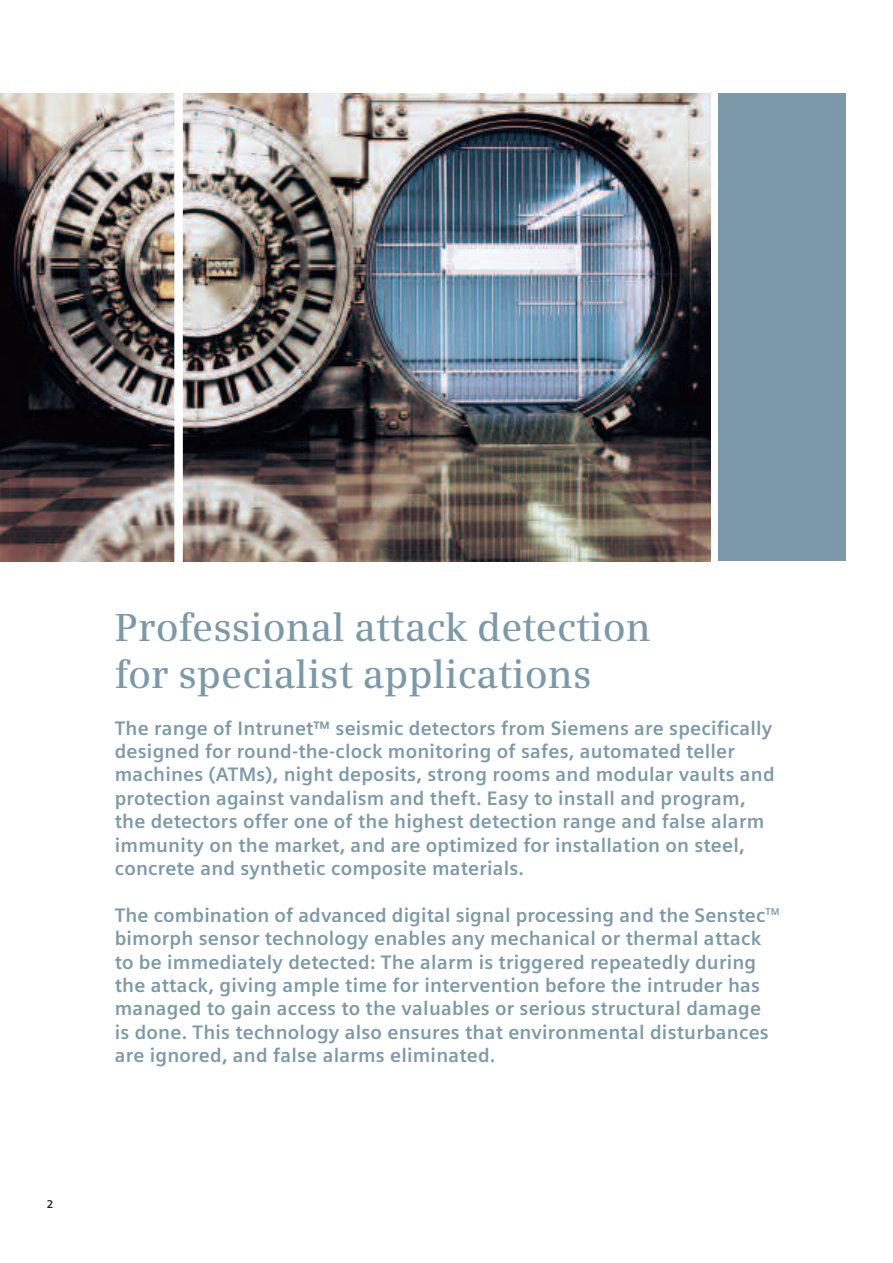
<style>
.page{position:relative;width:893px;height:1263px;background:#fff}
.page>*{position:absolute;margin:0;border:0;box-sizing:border-box;transform-origin:0 0}
.t1{font:600 39px/46.8px "Siemens Serif";color:#7b99a9}
.t2{font:700 19.5px/23.4px "Siemens Sans";letter-spacing:.01em;color:#7b99a9}
.t3{font:700 11.25px "Siemens Sans";color:#231f20}
</style>
<div class="page">
<img style="left:0;top:94px;width:710px;height:467px">
<div style="left:719px;top:94px;width:127px;height:467px;background:#7b99a9"></div>
<div style="left:174px;top:85px;width:9px;height:481px;background:#fff"></div>
<p class="t3" style="left:47px;top:1197px;width:8px">2</p>
<h1 class="t1" style="left:115px;top:604px;width:538px">Professional attack detection for specialist applications</h1>
<p class="t2" style="left:115px;top:716px;width:661px">The range of Intrunet™ seismic detectors from Siemens are specifically designed for round-the-clock monitoring of safes, automated teller machines (ATMs), night deposits, strong rooms and modular vaults and protection against vandalism and theft. Easy to install and program, the detectors offer one of the highest detection range and false alarm immunity on the market, and are optimized for installation on steel, concrete and synthetic composite materials.</p>
<p class="t2" style="left:115px;top:903px;width:666px">The combination of advanced digital signal processing and the Senstec<sup>TM </sup>bimorph sensor technology enables any mechanical or thermal attack to be immediately detected: The alarm is triggered repeatedly during the attack, giving ample time for intervention before the intruder has managed to gain access to the valuables or serious structural damage is done. This technology also ensures that environmental disturbances are ignored, and false alarms eliminated.</p>
</div>
